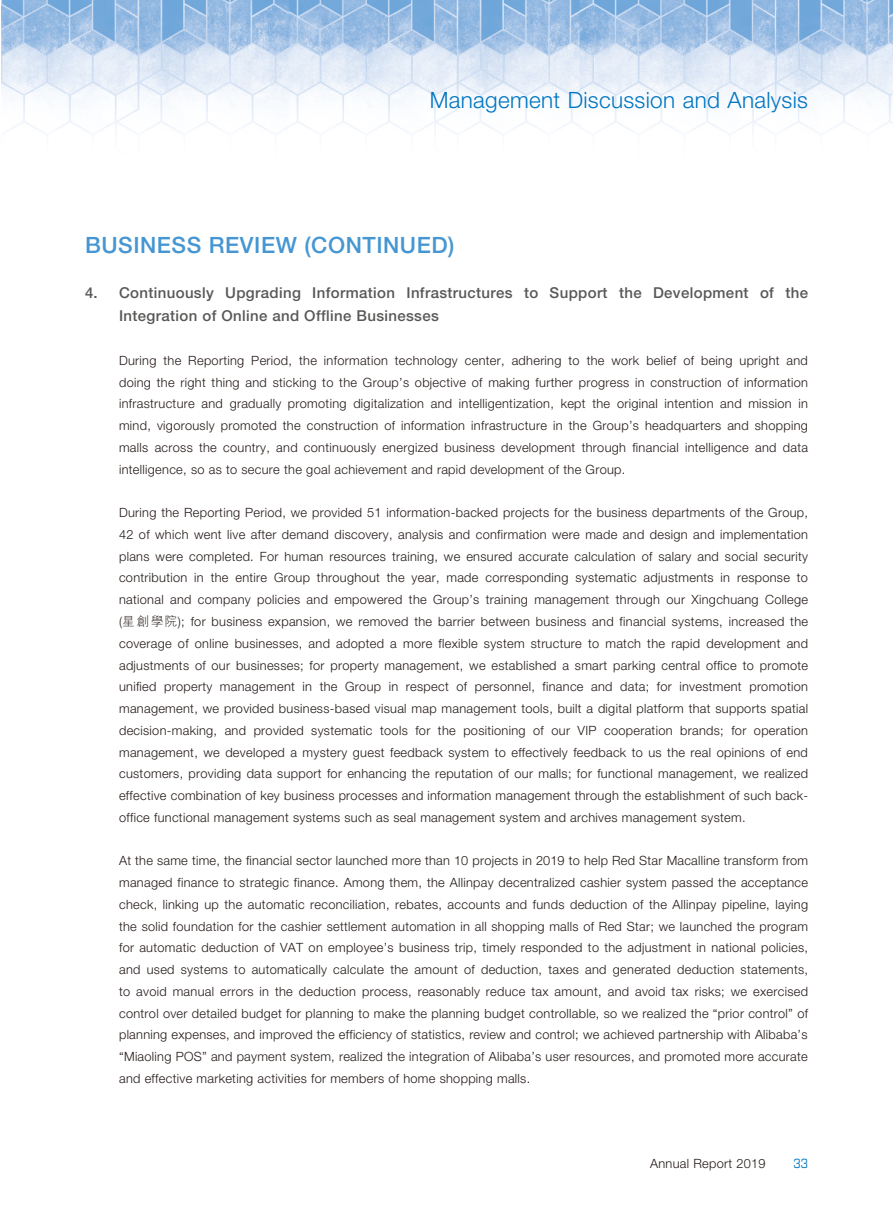
<style>
.page{position:relative;width:893px;height:1212px;background:#fff}
.page>*{position:absolute;margin:0;border:0;box-sizing:border-box;transform-origin:0 0}
.t1{font:300 22.5px "Helvetica Neue";letter-spacing:.015em;color:#0075c1}
.t2{font:500 22.5px "Helvetica Neue";letter-spacing:.025em;color:#4596d2}
.t3{font:500 15px/22.5px "Helvetica Neue";letter-spacing:.025em;color:#595857}
.t4{font:300 12.75px/21.8px "Helvetica Neue";letter-spacing:.025em;color:#231916;text-align:justify}
.t5{font:condensed 12.75px "Eurostile";color:#0075c1}
.s1{font-family:"M Hei HK"}
</style>
<div class="page">
<img style="left:1px;top:0;width:892px;height:135px">
<h1 class="t1" style="left:430px;top:86px;width:380px">Management Discussion and Analysis</h1>
<h1 class="t2" style="left:85px;top:232px;width:371px">BUSINESS REVIEW (CONTINUED)</h1>
<p class="t3" style="left:119px;top:281px;width:690px;text-indent:-34px">4. Continuously Upgrading Information Infrastructures to Support the Development of the<br>Integration of Online and Offline Businesses</p>
<p class="t4" style="left:119px;top:349px;width:690px">During the Reporting Period, the information technology center, adhering to the work belief of being upright and doing the right thing and sticking to the Group’s objective of making further progress in construction of information infrastructure and gradually promoting digitalization and intelligentization, kept the original intention and mission in mind, vigorously promoted the construction of information infrastructure in the Group’s headquarters and shopping malls across the country, and continuously energized business development through financial intelligence and data intelligence, so as to secure the goal achievement and rapid development of the Group.</p>
<p class="t4" style="left:119px;top:501px;width:691px">During the Reporting Period, we provided 51 information-backed projects for the business departments of the Group, 42 of which went live after demand discovery, analysis and confirmation were made and design and implementation plans were completed. For human resources training, we ensured accurate calculation of salary and social security contribution in the entire Group throughout the year, made corresponding systematic adjustments in response to national and company policies and empowered the Group’s training management through our Xingchuang College (<span class="s1">星創學院</span>); for business expansion, we removed the barrier between business and financial systems, increased the coverage of online businesses, and adopted a more flexible system structure to match the rapid development and adjustments of our businesses; for property management, we established a smart parking central office to promote unified property management in the Group in respect of personnel, finance and data; for investment promotion management, we provided business-based visual map management tools, built a digital platform that supports spatial decision-making, and provided systematic tools for the positioning of our VIP cooperation brands; for operation management, we developed a mystery guest feedback system to effectively feedback to us the real opinions of end customers, providing data support for enhancing the reputation of our malls; for functional management, we realized effective combination of key business processes and information management through the establishment of such back&shy;office functional management systems such as seal management system and archives management system.</p>
<p class="t4" style="left:119px;top:849px;width:691px">At the same time, the financial sector launched more than 10 projects in 2019 to help Red Star Macalline transform from managed finance to strategic finance. Among them, the Allinpay decentralized cashier system passed the acceptance check, linking up the automatic reconciliation, rebates, accounts and funds deduction of the Allinpay pipeline, laying the solid foundation for the cashier settlement automation in all shopping malls of Red Star; we launched the program for automatic deduction of VAT on employee’s business trip, timely responded to the adjustment in national policies, and used systems to automatically calculate the amount of deduction, taxes and generated deduction statements, to avoid manual errors in the deduction process, reasonably reduce tax amount, and avoid tax risks; we exercised control over detailed budget for planning to make the planning budget controllable, so we realized the “prior control” of planning expenses, and improved the efficiency of statistics, review and control; we achieved partnership with Alibaba’s “Miaoling POS” and payment system, realized the integration of Alibaba’s user resources, and promoted more accurate and effective marketing activities for members of home shopping malls.</p>
<p class="t4" style="left:650px;top:1152px;width:117px">Annual Report 2019</p>
<p class="t5" style="left:794px;top:1155px;width:16px">33</p>
</div>
